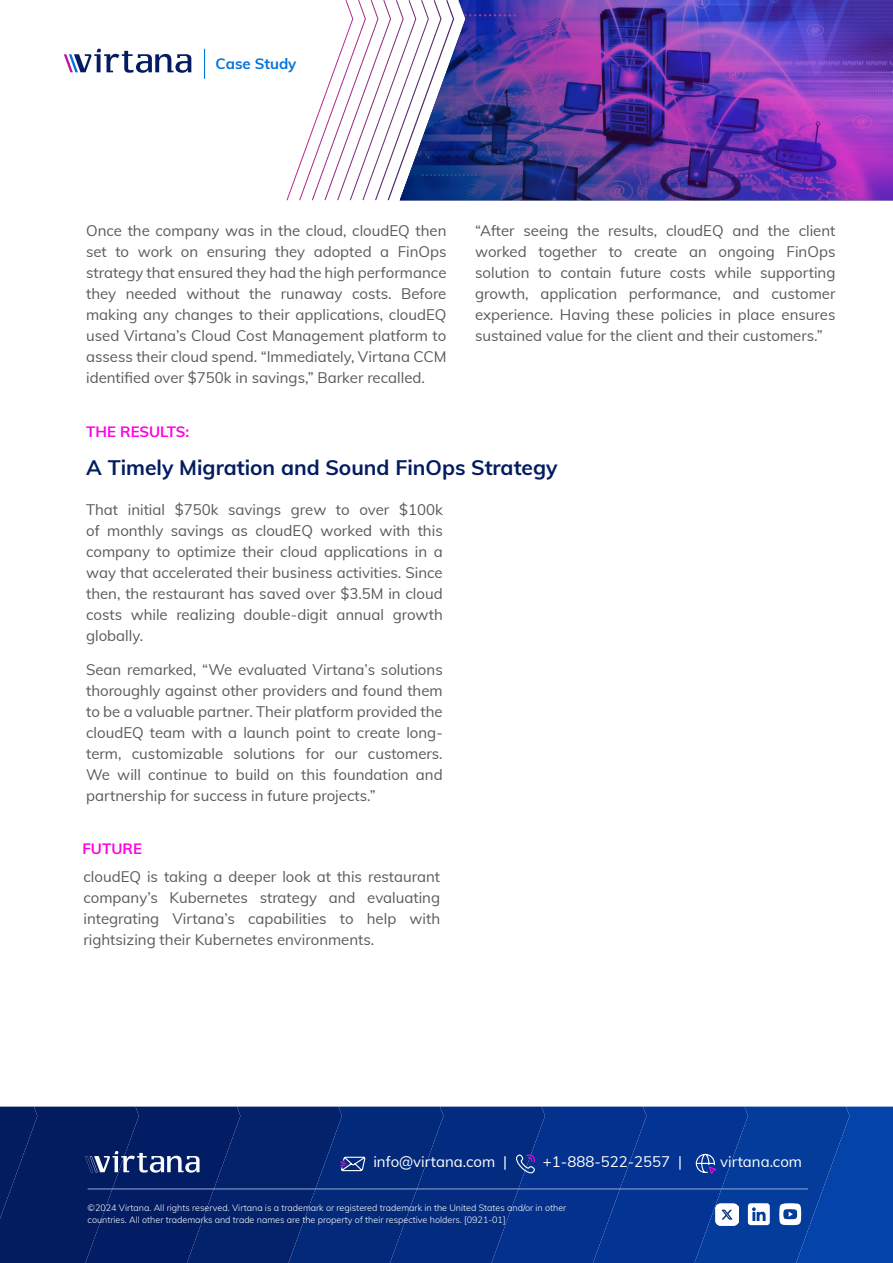
<style>
.page{position:relative;width:893px;height:1263px;background:#fff}
.page>*{position:absolute;margin:0;border:0;box-sizing:border-box;transform-origin:0 0}
.Section_Heading{font:700 21px "Muli";color:#031c60}
.Body_Copy{font:15px/21px "Muli";color:#5d5856;text-align:justify}
.t1{font:15px "Muli";color:#fff}
.Body_Copy-2{font:700 15px "Muli";color:#ff00e3}
.t2{font:700 15px "Muli";color:#0073dd}
.t3{font:300 9px/12px "Muli";color:#fff}
</style>
<div class="page">
<svg style="left:64px;top:49px;width:127px;height:24px"></svg>
<hr style="left:204px;top:49px;width:1px;height:30px;background:#0073dd">
<svg style="left:0;top:1106px;width:893px;height:157px;background:#093183"></svg>
<svg style="left:287px;top:0;width:206px;height:201px"></svg>
<img style="left:400px;top:0;width:493px;height:200px">
<p class="t2" style="left:216px;top:53px;width:82px">Case Study</p>
<p class="Body_Copy" style="left:86px;top:220px;width:362px">Once the company was in the cloud, cloudEQ then set to work on ensuring they adopted a FinOps strategy that ensured they had the high performance they needed without the runaway costs. Before making any changes to their applications, cloudEQ used Virtana’s Cloud Cost Management platform to assess their cloud spend. “Immediately, Virtana CCM identified over $750k in savings,” Barker recalled.</p>
<p class="Body_Copy" style="left:475px;top:220px;width:362px">“After seeing the results, cloudEQ and the client worked together to create an ongoing FinOps solution to contain future costs while supporting growth, application performance, and customer experience. Having these policies in place ensures sustained value for the client and their customers.”</p>
<p class="Body_Copy-2" style="left:86px;top:421px;width:104px">THE RESULTS:</p>
<p class="Section_Heading" style="left:86px;top:452px;width:473px">A Timely Migration and Sound FinOps Strategy</p>
<p class="Body_Copy" style="left:86px;top:498px;width:358px">That initial $750k savings grew to over $100k of monthly savings as cloudEQ worked with this company to optimize their cloud applications in a way that accelerated their business activities. Since then, the restaurant has saved over $3.5M in cloud costs while realizing double-digit annual growth globally.</p>
<p class="Body_Copy" style="left:86px;top:658px;width:358px">Sean remarked, “We evaluated Virtana’s solutions thoroughly against other providers and found them to be a valuable partner. Their platform provided the cloudEQ team with a launch point to create long&shy;term, customizable solutions for our customers.<br>We will continue to build on this foundation and partnership for success in future projects.”</p>
<p class="Body_Copy-2" style="left:82px;top:838px;width:61px">FUTURE</p>
<p class="Body_Copy" style="left:83px;top:865px;width:358px">cloudEQ is taking a deeper look at this restaurant company’s Kubernetes strategy and evaluating integrating Virtana’s capabilities to help with rightsizing their Kubernetes environments.</p>
<p class="t1" style="left:373px;top:1151px;width:135px">info@virtana.com |</p>
<p class="t1" style="left:543px;top:1151px;width:141px">+1-888-522-2557 |</p>
<p class="t3" style="left:88px;top:1201px;width:480px">©2024 Virtana. All rights reserved. Virtana is a trademark or registered trademark in the United States and/or in other countries. All other trademarks and trade names are the property of their respective holders. [0921-01]</p>
<p class="t1" style="left:720px;top:1151px;width:83px">virtana.com</p>
</div>
